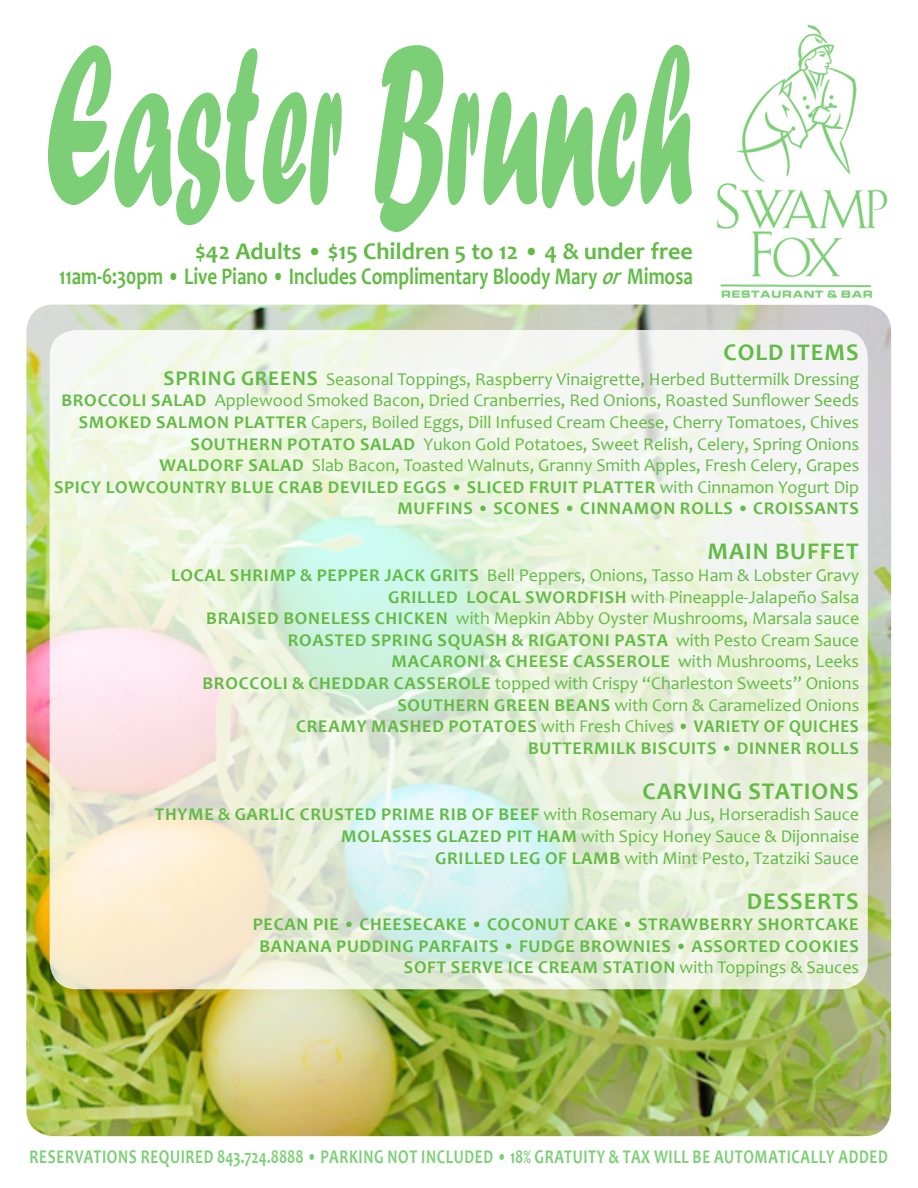
<style>
.page{position:relative;width:918px;height:1188px;background:#fff}
.page>*{position:absolute;margin:0;border:0;box-sizing:border-box;transform-origin:0 0}
.t1{font:236.25px "Forte";color:#7ccf76;scale:.47 1}
.t2{font:700 24px "Candara";color:#62bb45;scale:.8 1}
.t3{font:700 24px "Candara";letter-spacing:.04em;color:#62bb45}
.t4{font:700 24px "Candara";color:#62bb45}
.t5{font:700 19.5px "Candara";letter-spacing:.04em;color:#7ccf76;scale:.78 1}
.t6{font:18px "Candara";color:#62bb45}
.t7{font:700 18px "Candara";letter-spacing:.04em;color:#62bb45}
.s1{font-style:italic}
.s2{font-weight:700;font-size:21px}
.s3{font-weight:700}
.s4{font-weight:400}
</style>
<div class="page">
<img style="left:26px;top:305px;width:865px;height:831px">
<svg style="left:50px;top:330px;width:818px;height:659px"></svg>
<img style="left:712px;top:24px;width:176px;height:281px">
<p class="t1" style="left:44px;top:-12px;width:1381px">Easter Brunch</p>
<p class="t4" style="left:195px;top:236px;width:499px">$42 Adults • $15 Children 5 to 12 • 4 &amp; under free</p>
<p class="t2" style="left:59px;top:261px;width:794px">11am-6:30pm • Live Piano • Includes Complimentary Bloody Mary <span class="s1">or</span>Mimosa</p>
<p class="t3" style="left:724px;top:337px;width:137px">COLD ITEMS</p>
<p class="t6" style="left:164px;top:368px;width:697px"><span class="s2">SPRING GREENS</span> Seasonal Toppings, Raspberry Vinaigrette, Herbed Buttermilk Dressing</p>
<p class="t6" style="left:61px;top:389px;width:799px"><span class="s3">BROCCOLI SALAD</span> Applewood Smoked Bacon, Dried Cranberries, Red Onions, Roasted Sunflower Seeds</p>
<p class="t6" style="left:79px;top:411px;width:782px"><span class="s3">SMOKED SALMON PLATTER</span> Capers, Boiled Eggs, Dill Infused Cream Cheese, Cherry Tomatoes, Chives</p>
<p class="t6" style="left:191px;top:433px;width:670px"><span class="s3">SOUTHERN POTATO SALAD</span> Yukon Gold Potatoes, Sweet Relish, Celery, Spring Onions</p>
<p class="t6" style="left:160px;top:454px;width:701px"><span class="s3">WALDORF SALAD</span> Slab Bacon, Toasted Walnuts, Granny Smith Apples, Fresh Celery, Grapes</p>
<p class="t7" style="left:54px;top:476px;width:807px">SPICY LOWCOUNTRY BLUE CRAB DEVILED EGGS • SLICED FRUIT PLATTER <span class="s4">with Cinnamon Yogurt Dip</span></p>
<p class="t7" style="left:397px;top:497px;width:463px">MUFFINS • SCONES • CINNAMON ROLLS • CROISSANTS</p>
<p class="t3" style="left:708px;top:537px;width:153px">MAIN BUFFET</p>
<p class="t6" style="left:171px;top:564px;width:690px"><span class="s3">LOCAL SHRIMP &amp; PEPPER JACK GRITS</span> Bell Peppers, Onions, Tasso Ham &amp; Lobster Gravy</p>
<p class="t6" style="left:388px;top:586px;width:473px"><span class="s3">GRILLED LOCAL SWORDFISH</span> with Pineapple-Jalapeño Salsa</p>
<p class="t6" style="left:206px;top:607px;width:654px"><span class="s3">BRAISED BONELESS CHICKEN</span> with Mepkin Abby Oyster Mushrooms, Marsala sauce</p>
<p class="t7" style="left:288px;top:629px;width:573px">ROASTED SPRING SQUASH &amp; RIGATONI PASTA <span class="s4">with Pesto Cream Sauce</span></p>
<p class="t7" style="left:392px;top:650px;width:469px">MACARONI &amp; CHEESE CASSEROLE <span class="s4">with Mushrooms, Leeks</span></p>
<p class="t6" style="left:202px;top:672px;width:658px"><span class="s3">BROCCOLI &amp; CHEDDAR CASSEROLE</span> topped with Crispy “Charleston Sweets” Onions</p>
<p class="t6" style="left:397px;top:694px;width:463px"><span class="s3">SOUTHERN GREEN BEANS</span> with Corn &amp; Caramelized Onions</p>
<p class="t7" style="left:296px;top:715px;width:564px">CREAMY MASHED POTATOES <span class="s4">with Fresh Chives •</span> VARIETY OF QUICHES</p>
<p class="t7" style="left:528px;top:737px;width:332px">BUTTERMILK BISCUITS <span class="s4">•</span> DINNER ROLLS</p>
<p class="t3" style="left:643px;top:776px;width:218px">CARVING STATIONS</p>
<p class="t6" style="left:155px;top:803px;width:706px"><span class="s3">THYME &amp; GARLIC CRUSTED PRIME RIB OF BEEF</span> with Rosemary Au Jus, Horseradish Sauce</p>
<p class="t6" style="left:341px;top:825px;width:520px"><span class="s3">MOLASSES GLAZED PIT HAM</span> with Spicy Honey Sauce &amp; Dijonnaise</p>
<p class="t6" style="left:435px;top:847px;width:425px"><span class="s3">GRILLED LEG OF LAMB</span> with Mint Pesto, Tzatziki Sauce</p>
<p class="t3" style="left:747px;top:886px;width:113px">DESSERTS</p>
<p class="t7" style="left:253px;top:913px;width:607px">PECAN PIE • CHEESECAKE • COCONUT CAKE • STRAWBERRY SHORTCAKE</p>
<p class="t7" style="left:259px;top:935px;width:601px">BANANA PUDDING PARFAITS • FUDGE BROWNIES • ASSORTED COOKIES</p>
<p class="t7" style="left:404px;top:956px;width:457px">SOFT SERVE ICE CREAM STATION <span class="s4">with Toppings &amp; Sauces</span></p>
<p class="t5" style="left:30px;top:1145px;width:1102px">RESERVATIONS REQUIRED 843.724.8888 • PARKING NOT INCLUDED • 18% GRATUITY &amp; TAX WILL BE AUTOMATICALLY ADDED</p>
</div>
